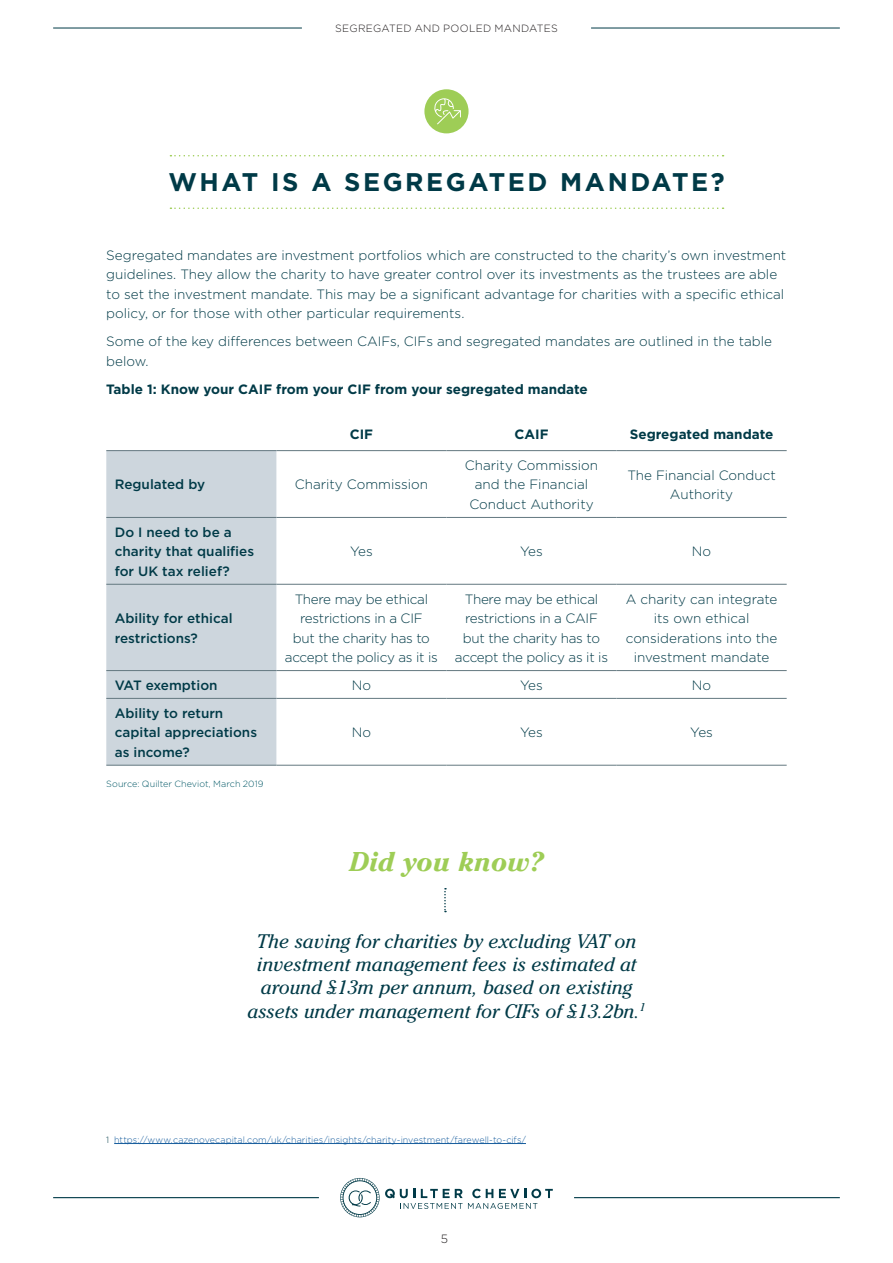
<style>
.page{position:relative;width:893px;height:1263px;background:#fff}
.page>*{position:absolute;margin:0;border:0;box-sizing:border-box;transform-origin:0 0}
.t1{font:italic 700 27px "Cheltenham LT";color:#9ecd56}
.t2{font:700 25.5px "Gotham";letter-spacing:.1em;color:#003a47}
.t3{font:italic 19.5px/23.4px "Cheltenham LT";color:#003a47;text-align:center}
.t4{font:300 13.5px/19.5px "Gotham";color:#003a47;text-align:center}
.t5{font:300 13.5px/19.5px "Gotham";letter-spacing:-.02em;color:#003a47;text-align:center}
.t6{font:500 13.5px/19.5px "Gotham";color:#003a47}
.t7{font:700 13.5px "Gotham";color:#003a47}
.t8{font:300 12px "Gotham";color:#231f20}
.t9{font:300 10.5px "Gotham";letter-spacing:.02em;color:#231f20}
.t10{font:300 9px "Gotham";color:#175d9e}
.t11{font:300 9px "Gotham";color:#045967}
.s1{color:#003a47}
</style>
<div class="page">
<div style="left:424px;top:89px;width:45px;height:44px;background:#9ecd56;border-radius:50%"></div>
<svg style="left:434px;top:98px;width:27px;height:26px"></svg>
<svg style="left:170px;top:155px;width:553px;height:1px"></svg>
<svg style="left:170px;top:207px;width:553px;height:2px"></svg>
<div style="left:106px;top:451px;width:170px;height:314px;background:#cdd6dd"></div>
<hr style="left:106px;top:450px;width:170px;height:1px;background:#637880">
<hr style="left:106px;top:517px;width:170px;height:1px;background:#637880">
<hr style="left:106px;top:584px;width:170px;height:1px;background:#637880">
<hr style="left:106px;top:670px;width:170px;height:1px;background:#637880">
<hr style="left:276px;top:450px;width:170px;height:1px;background:#637880">
<hr style="left:276px;top:517px;width:170px;height:1px;background:#637880">
<hr style="left:276px;top:584px;width:170px;height:1px;background:#637880">
<hr style="left:276px;top:670px;width:170px;height:1px;background:#637880">
<hr style="left:446px;top:450px;width:171px;height:1px;background:#637880">
<hr style="left:446px;top:517px;width:171px;height:1px;background:#637880">
<hr style="left:446px;top:584px;width:171px;height:1px;background:#637880">
<hr style="left:446px;top:670px;width:171px;height:1px;background:#637880">
<hr style="left:617px;top:450px;width:170px;height:1px;background:#637880">
<hr style="left:617px;top:517px;width:170px;height:1px;background:#637880">
<hr style="left:617px;top:584px;width:170px;height:1px;background:#637880">
<hr style="left:617px;top:670px;width:170px;height:1px;background:#637880">
<hr style="left:106px;top:698px;width:170px;height:1px;background:#637880">
<hr style="left:106px;top:765px;width:170px;height:1px;background:#637880">
<hr style="left:276px;top:698px;width:170px;height:1px;background:#637880">
<hr style="left:276px;top:765px;width:170px;height:1px;background:#637880">
<hr style="left:446px;top:698px;width:171px;height:1px;background:#637880">
<hr style="left:446px;top:765px;width:171px;height:1px;background:#637880">
<hr style="left:617px;top:698px;width:170px;height:1px;background:#637880">
<hr style="left:617px;top:765px;width:170px;height:1px;background:#637880">
<svg style="left:444px;top:888px;width:2px;height:24px"></svg>
<hr style="left:114px;top:1143px;width:412px;height:1px;background:#175d9e">
<hr style="left:53px;top:28px;width:249px;height:1px;background:#003a47">
<hr style="left:591px;top:28px;width:249px;height:1px;background:#003a47">
<hr style="left:53px;top:1197px;width:266px;height:1px;background:#003a47">
<hr style="left:574px;top:1197px;width:266px;height:1px;background:#003a47">
<svg style="left:340px;top:1178px;width:213px;height:39px"></svg>
<p class="t9" style="left:335px;top:21px;width:224px">SEGREGATED AND POOLED MANDATES</p>
<h2 class="t2" style="left:168px;top:165px;width:558px">WHAT IS A SEGREGATED MANDATE?</h2>
<p class="t4" style="left:106px;top:245px;width:682px;text-align:left">Segregated mandates are investment portfolios which are constructed to the charity’s own investment guidelines. They allow the charity to have greater control over its investments as the trustees are able to set the investment mandate. This may be a significant advantage for charities with a specific ethical policy, or for those with other particular requirements.</p>
<p class="t4" style="left:106px;top:331px;width:667px;text-align:left">Some of the key differences between CAIFs, CIFs and segregated mandates are outlined in the table below.</p>
<p class="t7" style="left:106px;top:380px;width:483px">Table 1: Know your CAIF from your CIF from your segregated mandate</p>
<p class="t7" style="left:350px;top:425px;width:25px">CIF</p>
<p class="t7" style="left:514px;top:425px;width:36px">CAIF</p>
<p class="t7" style="left:630px;top:425px;width:145px">Segregated mandate</p>
<p class="t6" style="left:115px;top:475px;width:92px">Regulated by</p>
<p class="t4" style="left:295px;top:474px;width:135px">Charity Commission</p>
<p class="t4" style="left:465px;top:455px;width:135px">Charity Commission and the Financial<br>Conduct Authority</p>
<p class="t4" style="left:627px;top:465px;width:150px">The Financial Conduct<br>Authority</p>
<p class="t6" style="left:115px;top:522px;width:141px">Do I need to be a charity that qualifies for UK tax relief?</p>
<p class="t6" style="left:115px;top:608px;width:119px">Ability for ethical restrictions?</p>
<p class="t4" style="left:350px;top:541px;width:24px">Yes</p>
<p class="t4" style="left:520px;top:541px;width:24px">Yes</p>
<p class="t4" style="left:692px;top:541px;width:21px">No</p>
<p class="t5" style="left:285px;top:589px;width:155px">There may be ethical restrictions in a CIF<br>but the charity has to accept the policy as it is</p>
<p class="t5" style="left:455px;top:589px;width:155px">There may be ethical restrictions in a CAIF but the charity has to accept the policy as it is</p>
<p class="t4" style="left:626px;top:589px;width:153px">A charity can integrate its own ethical considerations into the investment mandate</p>
<p class="t6" style="left:115px;top:675px;width:104px">VAT exemption</p>
<p class="t4" style="left:352px;top:675px;width:21px">No</p>
<p class="t4" style="left:520px;top:675px;width:24px">Yes</p>
<p class="t4" style="left:692px;top:675px;width:21px">No</p>
<p class="t6" style="left:115px;top:703px;width:144px">Ability to return capital appreciations as income?</p>
<p class="t4" style="left:352px;top:722px;width:21px">No</p>
<p class="t4" style="left:520px;top:722px;width:24px">Yes</p>
<p class="t4" style="left:690px;top:722px;width:24px">Yes</p>
<p class="t11" style="left:106px;top:778px;width:159px">Source: Quilter Cheviot, March 2019</p>
<h1 class="t1" style="left:350px;top:845px;width:195px">Did you know?</h1>
<h3 class="t3" style="left:248px;top:929px;width:399px">The saving for charities by excluding VAT on investment management fees is estimated at around £13m per annum, based on existing assets under management for CIFs of £13.2bn.<sup>1</sup></h3>
<p class="t10" style="left:106px;top:1134px;width:421px"><span class="s1">1</span> https://www.cazenovecapital.com/uk/charities/insights/charity-investment/farewell-to-cifs/</p>
<p class="t8" style="left:441px;top:1231px;width:9px">5</p>
</div>
